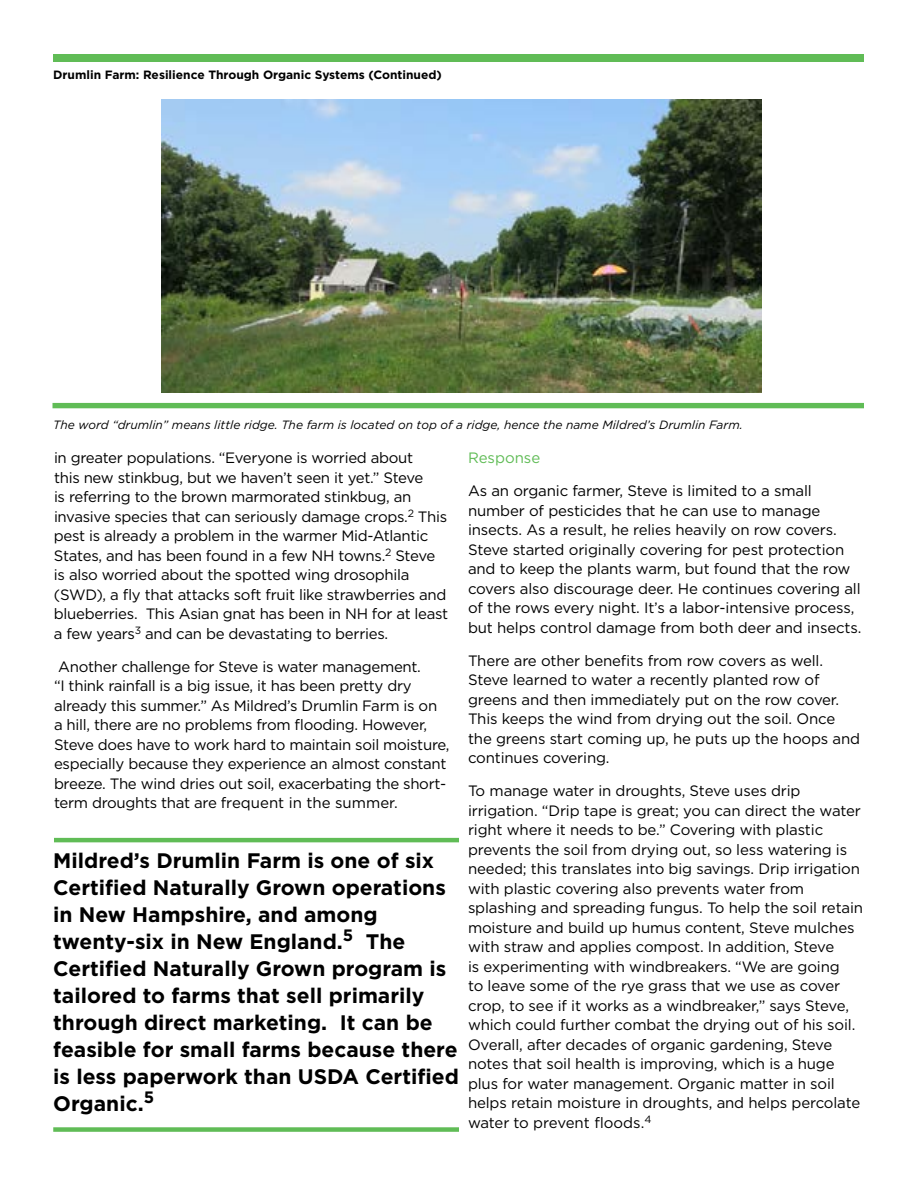
<style>
.page{position:relative;width:918px;height:1188px;background:#fff}
.page>*{position:absolute;margin:0;border:0;box-sizing:border-box;transform-origin:0 0}
.t1{font:700 21px/27px "Gotham";color:#000}
.t2{font:15px/19.5px "Gotham";letter-spacing:-.015em;color:#000}
.t3{font:15px "Gotham";color:#60bc56}
.t4{font:italic 12px "Gotham";color:#000}
.t5{font:700 12px "Gotham";color:#000}
</style>
<div class="page">
<div style="left:54px;top:54px;width:810px;height:7px;background:#60bc56"></div>
<div style="left:53px;top:55px;width:810px;height:7px;background:#60bc56"></div>
<hr style="left:54px;top:838px;width:405px;height:4px;background:#60bc56">
<div style="left:53px;top:1127px;width:406px;height:5px;background:#60bc56"></div>
<div style="left:52px;top:403px;width:812px;height:5px;background:#60bc56"></div>
<img style="left:161px;top:100px;width:600px;height:292px">
<p class="t5" style="left:53px;top:66px;width:390px">Drumlin Farm: Resilience Through Organic Systems (Continued)</p>
<p class="t4" style="left:53px;top:417px;width:691px">The word “drumlin” means little ridge. The farm is located on top of a ridge, hence the name Mildred’s Drumlin Farm.</p>
<p class="t2" style="left:54px;top:448px;width:396px">in greater populations. “Everyone is worried about<br>this new stinkbug, but we haven’t seen it yet.” Steve<br>is referring to the brown marmorated stinkbug, an invasive species that can seriously damage crops.<sup>2</sup> This pest is already a problem in the warmer Mid-Atlantic States, and has been found in a few NH towns.<sup>2</sup> Steve is also worried about the spotted wing drosophila (SWD), a fly that attacks soft fruit like strawberries and blueberries. This Asian gnat has been in NH for at least a few years<sup>3</sup> and can be devastating to berries.</p>
<p class="t2" style="left:54px;top:657px;width:397px">Another challenge for Steve is water management.<br>“I think rainfall is a big issue, it has been pretty dry already this summer.” As Mildred’s Drumlin Farm is on a hill, there are no problems from flooding. However, Steve does have to work hard to maintain soil moisture, especially because they experience an almost constant breeze. The wind dries out soil, exacerbating the short&shy;term droughts that are frequent in the summer.</p>
<p class="t1" style="left:53px;top:847px;width:407px">Mildred’s Drumlin Farm is one of six Certified Naturally Grown operations in New Hampshire, and among twenty-six in New England.<sup>5</sup> The Certified Naturally Grown program is tailored to farms that sell primarily through direct marketing. It can be feasible for small farms because there is less paperwork than USDA Certified Organic.<sup>5</sup></p>
<p class="t3" style="left:468px;top:449px;width:74px">Response</p>
<p class="t2" style="left:468px;top:481px;width:395px">As an organic farmer, Steve is limited to a small number of pesticides that he can use to manage insects. As a result, he relies heavily on row covers.<br>Steve started originally covering for pest protection and to keep the plants warm, but found that the row covers also discourage deer. He continues covering all of the rows every night. It’s a labor-intensive process, but helps control damage from both deer and insects.</p>
<p class="t2" style="left:468px;top:651px;width:394px">There are other benefits from row covers as well.<br>Steve learned to water a recently planted row of greens and then immediately put on the row cover.<br>This keeps the wind from drying out the soil. Once the greens start coming up, he puts up the hoops and continues covering.</p>
<p class="t2" style="left:468px;top:781px;width:397px">To manage water in droughts, Steve uses drip irrigation. “Drip tape is great; you can direct the water right where it needs to be.” Covering with plastic prevents the soil from drying out, so less watering is needed; this translates into big savings. Drip irrigation with plastic covering also prevents water from splashing and spreading fungus. To help the soil retain moisture and build up humus content, Steve mulches with straw and applies compost. In addition, Steve<br>is experimenting with windbreakers. “We are going<br>to leave some of the rye grass that we use as cover crop, to see if it works as a windbreaker,” says Steve, which could further combat the drying out of his soil.<br>Overall, after decades of organic gardening, Steve notes that soil health is improving, which is a huge plus for water management. Organic matter in soil helps retain moisture in droughts, and helps percolate water to prevent floods.<sup>4</sup></p>
</div>
